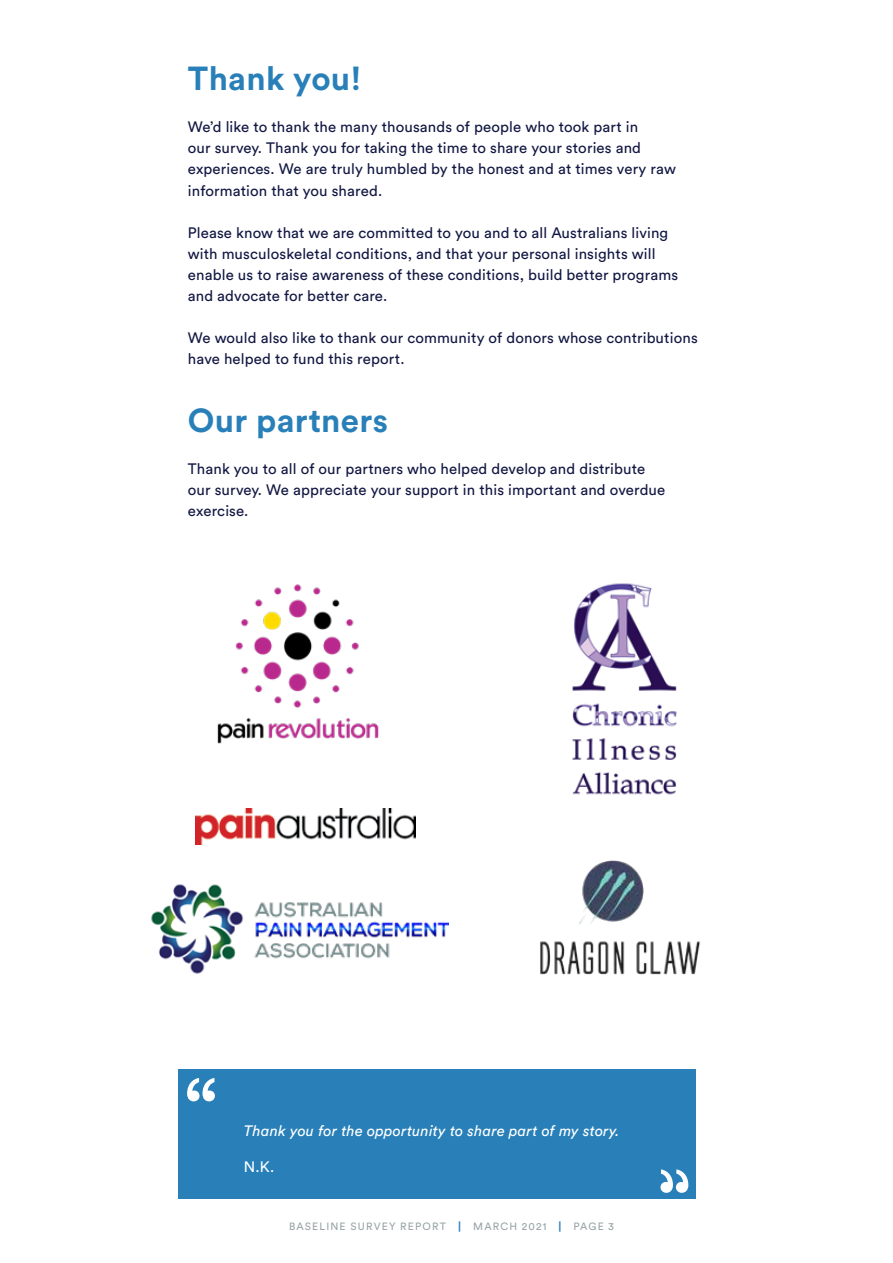
<style>
.page{position:relative;width:893px;height:1263px;background:#fff}
.page>*{position:absolute;margin:0;border:0;box-sizing:border-box;transform-origin:0 0}
.t1{font:700 33px "Circular Std";letter-spacing:.01em;color:#2980b9}
.t2{font:15px/21px "Circular Std";letter-spacing:.01em;color:#111742}
.t3{font:italic 15px "Circular Std";letter-spacing:.01em;color:#fff}
.t4{font:15px "Circular Std";color:#fff}
.t5{font:10.5px "Circular Std";letter-spacing:.11em;color:#98a4a6}
.s1{font-weight:900;color:#2980b9}
</style>
<div class="page">
<div style="left:179px;top:1069px;width:517px;height:130px;background:#2980b9"></div>
<img style="left:540px;top:860px;width:161px;height:115px">
<img style="left:572px;top:583px;width:105px;height:212px">
<img style="left:217px;top:584px;width:162px;height:160px">
<img style="left:196px;top:808px;width:220px;height:36px">
<img style="left:254px;top:902px;width:194px;height:57px">
<svg style="left:187px;top:1078px;width:28px;height:23px"></svg>
<svg style="left:660px;top:1169px;width:28px;height:24px"></svg>
<img style="left:149px;top:879px;width:99px;height:98px;border-radius:49px">
<h1 class="t1" style="left:188px;top:58px;width:175px">Thank you!</h1>
<p class="t2" style="left:188px;top:117px;width:490px">We’d like to thank the many thousands of people who took part in<br>our survey. Thank you for taking the time to share your stories and experiences. We are truly humbled by the honest and at times very raw information that you shared.</p>
<p class="t2" style="left:188px;top:222px;width:492px">Please know that we are committed to you and to all Australians living with musculoskeletal conditions, and that your personal insights will enable us to raise awareness of these conditions, build better programs and advocate for better care.</p>
<p class="t2" style="left:188px;top:327px;width:511px">We would also like to thank our community of donors whose contributions have helped to fund this report.</p>
<h1 class="t1" style="left:188px;top:399px;width:202px">Our partners</h1>
<p class="t2" style="left:188px;top:458px;width:479px">Thank you to all of our partners who helped develop and distribute our survey. We appreciate your support in this important and overdue exercise.</p>
<p class="t3" style="left:244px;top:1121px;width:377px">Thank you for the opportunity to share part of my story.</p>
<p class="t4" style="left:244px;top:1157px;width:32px">N.K.</p>
<p class="t5" style="left:289px;top:1219px;width:326px">BASELINE SURVEY REPORT <span class="s1">|</span> MARCH 2021 <span class="s1">|</span> PAGE 3</p>
</div>
